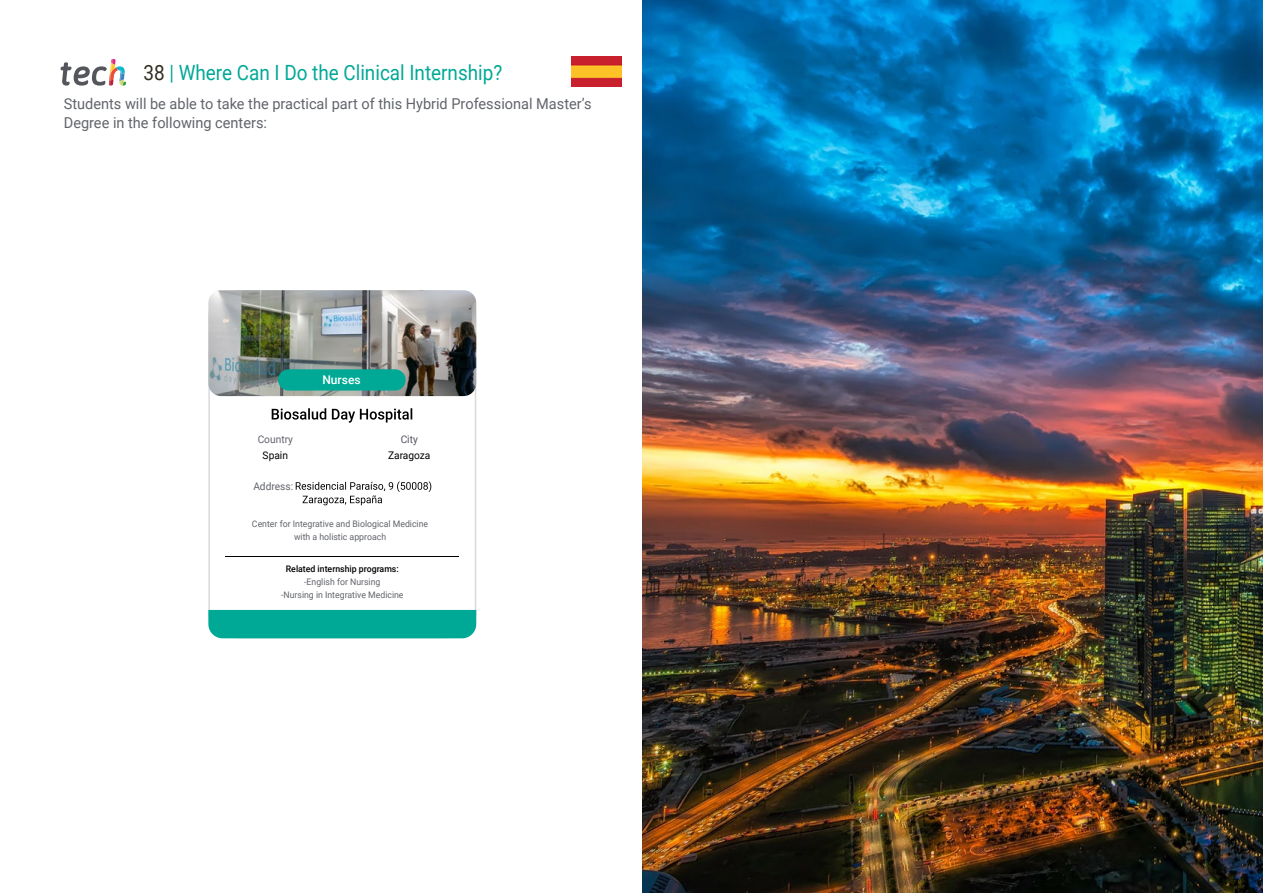
<style>
.page{position:relative;width:1263px;height:893px;background:#fff}
.page>*{position:absolute;margin:0;border:0;box-sizing:border-box;transform-origin:0 0}
.t1{font:21px "Roboto";color:#00a996;scale:.9 1}
.t2{font:15px/19.5px "Roboto";color:#61646a}
.t3{font:500 12px "Roboto";color:#fff}
.t4{font:10.5px "Roboto";color:#61646a}
.t5{font:10.5px "Roboto";color:#000}
.t6{font:10.5px "Roboto";color:#52555b}
.t7{font:9px/13.2px "Roboto";color:#61646a;text-align:center}
.t8{font:500 9px "Roboto";color:#000}
.s1{color:#312e20}
</style>
<div class="page">
<svg style="left:61px;top:59px;width:65px;height:27px"></svg>
<img style="left:572px;top:56px;width:49px;height:30px">
<img style="left:642px;top:0;width:621px;height:893px">
<svg style="left:208px;top:301px;width:269px;height:338px"></svg>
<img style="left:208px;top:290px;width:268px;height:106px">
<div style="left:278px;top:369px;width:128px;height:22px;background:#00a996;border-radius:11px"></div>
<div style="left:208px;top:610px;width:268px;height:28px;background:#00a996"></div>
<hr style="left:225px;top:557px;width:234px;height:1px;background:#000">
<svg style="left:272px;top:408px;width:140px;height:15px"></svg>
<svg style="left:296px;top:481px;width:135px;height:24px"></svg>
<h1 class="t1" style="left:144px;top:57px;width:400px"><span class="s1">38</span> | Where Can I Do the Clinical Internship?</h1>
<h2 class="t2" style="left:64px;top:93px;width:529px">Students will be able to take the practical part of this Hybrid Professional Master’s<br>Degree in the following centers:</h2>
<p class="t4" style="left:258px;top:432px;width:37px">Country</p>
<p class="t5" style="left:263px;top:448px;width:27px">Spain</p>
<p class="t4" style="left:253px;top:479px;width:41px">Address:</p>
<h3 class="t3" style="left:322px;top:372px;width:40px">Nurses</h3>
<p class="t6" style="left:401px;top:432px;width:19px">City</p>
<p class="t5" style="left:388px;top:448px;width:44px">Zaragoza</p>
<p class="t7" style="left:252px;top:516px;width:178px">Center for Integrative and Biological Medicine with a holistic approach</p>
<p class="t8" style="left:286px;top:562px;width:114px">Related internship programs:</p>
<p class="t7" style="left:281px;top:575px;width:124px">-English for Nursing<br>-Nursing in Integrative Medicine</p>
</div>
